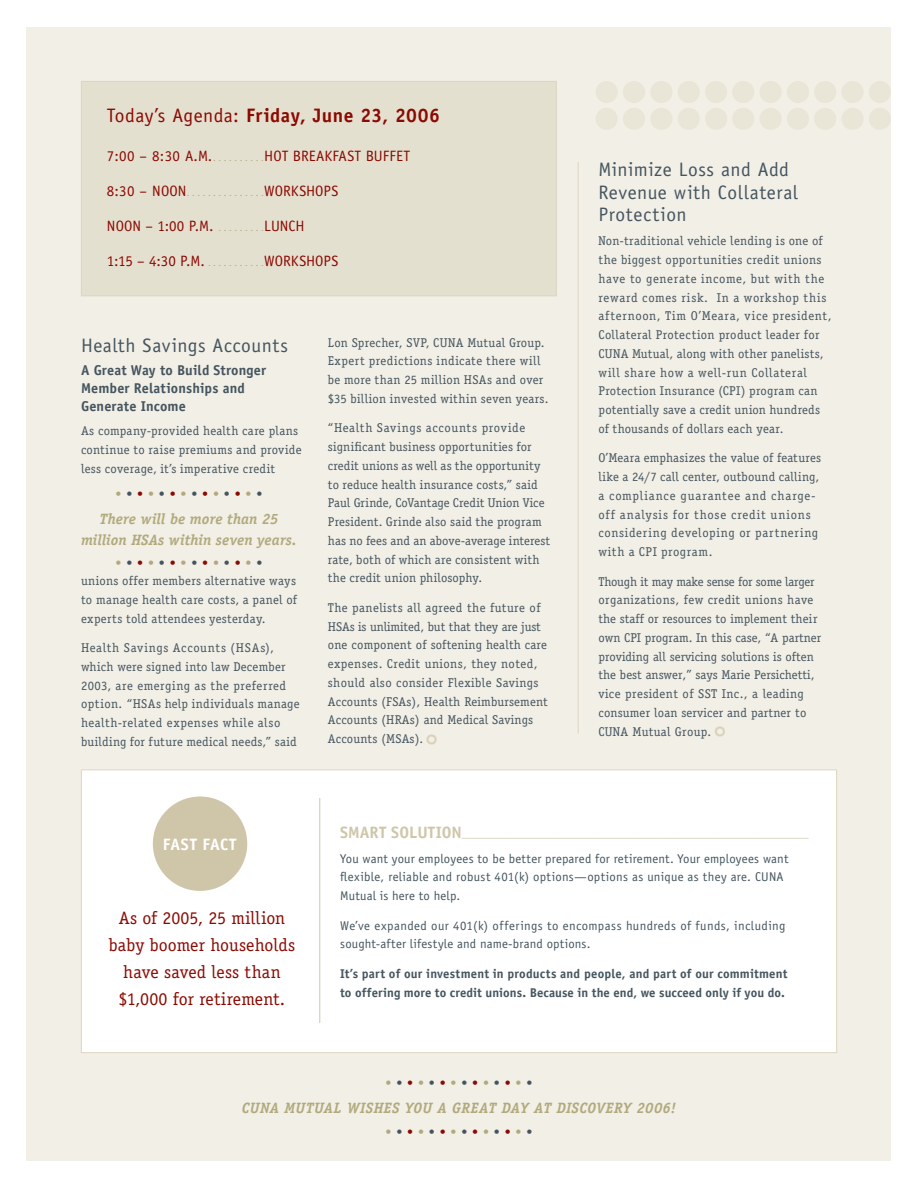
<style>
.page{position:relative;width:918px;height:1188px;background:#fff}
.page>*{position:absolute;margin:0;border:0;box-sizing:border-box;transform-origin:0 0}
.t1{font:33px "Officina Serif Std";color:#d8d2bb}
.t2{font:19.5px/22.5px "Officina Sans Std";letter-spacing:.025em;color:#45555f}
.t3{font:700 19.5px "Officina Sans Std";letter-spacing:.025em;color:#8b0a02}
.t4{font:18px/27px "Officina Serif Std";letter-spacing:.005em;color:#8b0a02;text-align:center}
.t5{font:700 16.5px "Officina Sans Std";letter-spacing:.025em;color:#fff}
.t6{font:15px "Officina Sans Std";letter-spacing:.005em;color:#8b0a02}
.t7{font:italic 700 15px/21px "Officina Serif Std";letter-spacing:.005em;color:#b1aa7d;text-align:center}
.t8{font:700 14.25px/18px "Officina Sans Std";letter-spacing:.01em;color:#45555f}
.t9{font:12.75px/18.8px "Officina Serif Std";letter-spacing:.02em;color:#45555f}
.t10{font:12.75px/18.8px "Officina Serif Std";color:#45555f}
.t11{font:12.75px/18.8px "Officina Sans Std";letter-spacing:.02em;color:#45555f}
.t12{font:12.75px/18.8px "Officina Serif Std";letter-spacing:.045em;color:#45555f}
.t13{font:700 12.75px/18.8px "Officina Sans Std";letter-spacing:.01em;color:#45555f}
.t14{font:700 12.3px "Officina Sans Std";color:#cfc6a9;scale:1.33 1}
.t15{font:12px "Officina Serif Std";color:#b1aa7d}
.s1{font-weight:400}
.s2{font-size:9px;color:#b1aa7d}
.s3{color:#45555f}
.s4{color:#8b0a02}
.s5{font-size:16.5px}
</style>
<div class="page">
<div style="left:27px;top:27px;width:864px;height:1134px;background:#f2efe6"></div>
<div style="left:596px;top:81px;width:22px;height:22px;background:#e9e5d7;border-radius:50%"></div>
<div style="left:623px;top:81px;width:22px;height:22px;background:#e9e5d7;border-radius:50%"></div>
<div style="left:650px;top:81px;width:23px;height:22px;background:#e9e5d7;border-radius:50%"></div>
<div style="left:678px;top:81px;width:22px;height:22px;background:#e9e5d7;border-radius:50%"></div>
<div style="left:705px;top:81px;width:22px;height:22px;background:#e9e5d7;border-radius:50%"></div>
<div style="left:732px;top:81px;width:22px;height:22px;background:#e9e5d7;border-radius:50%"></div>
<div style="left:760px;top:81px;width:22px;height:22px;background:#e9e5d7;border-radius:50%"></div>
<div style="left:787px;top:81px;width:22px;height:22px;background:#e9e5d7;border-radius:50%"></div>
<div style="left:596px;top:108px;width:22px;height:22px;background:#e9e5d7;border-radius:50%"></div>
<div style="left:623px;top:108px;width:22px;height:22px;background:#e9e5d7;border-radius:50%"></div>
<div style="left:650px;top:108px;width:23px;height:22px;background:#e9e5d7;border-radius:50%"></div>
<div style="left:678px;top:108px;width:22px;height:22px;background:#e9e5d7;border-radius:50%"></div>
<div style="left:705px;top:108px;width:22px;height:22px;background:#e9e5d7;border-radius:50%"></div>
<div style="left:732px;top:108px;width:22px;height:22px;background:#e9e5d7;border-radius:50%"></div>
<div style="left:760px;top:108px;width:22px;height:22px;background:#e9e5d7;border-radius:50%"></div>
<div style="left:787px;top:108px;width:22px;height:22px;background:#e9e5d7;border-radius:50%"></div>
<div style="left:814px;top:81px;width:22px;height:22px;background:#e9e5d7;border-radius:50%"></div>
<div style="left:841px;top:81px;width:23px;height:22px;background:#e9e5d7;border-radius:50%"></div>
<div style="left:869px;top:81px;width:22px;height:22px;background:#e9e5d7;border-radius:50%"></div>
<div style="left:814px;top:108px;width:22px;height:22px;background:#e9e5d7;border-radius:50%"></div>
<div style="left:841px;top:108px;width:23px;height:22px;background:#e9e5d7;border-radius:50%"></div>
<div style="left:869px;top:108px;width:22px;height:22px;background:#e9e5d7;border-radius:50%"></div>
<div style="left:81px;top:81px;width:475px;height:215px;background:#e4e0d0"></div>
<div style="left:81px;top:81px;width:476px;height:215px;border:1px solid #dcd6c2"></div>
<div style="left:81px;top:770px;width:756px;height:283px;background:#fff"></div>
<div style="left:153px;top:796px;width:94px;height:95px;background:#cfc6a9;border-radius:50%"></div>
<hr style="left:319px;top:798px;width:1px;height:225px;background:#cfc6a9">
<hr style="left:578px;top:162px;width:1px;height:572px;background:#dcd6c2">
<h2 class="t3" style="left:107px;top:103px;width:335px"><span class="s1">Today’s Agenda:</span> Friday, June 23, 2006</h2>
<p class="t6" style="left:107px;top:147px;width:110px">7:00 – 8:30 A.M.<span class="s2">..........</span></p>
<p class="t6" style="left:264px;top:147px;width:147px">HOT BREAKFAST BUFFET</p>
<p class="t6" style="left:107px;top:182px;width:233px">8:30 – NOON<span class="s2">. . . . . . . . . . . . . . .</span>WORKSHOPS</p>
<p class="t6" style="left:107px;top:217px;width:113px">NOON – 1:00 P.M. <span class="s2">.........</span></p>
<p class="t6" style="left:264px;top:217px;width:42px">LUNCH</p>
<p class="t6" style="left:107px;top:252px;width:103px">1:15 – 4:30 P.M.<span class="s2">...........</span></p>
<p class="t6" style="left:264px;top:252px;width:76px">WORKSHOPS</p>
<h2 class="t2" style="left:81px;top:334px;width:209px">Health Savings Accounts</h2>
<p class="t8" style="left:81px;top:361px;width:187px">A Great Way to Build Stronger<br>Member Relationships and<br>Generate Income</p>
<p class="t9" style="left:81px;top:422px;width:222px">As company-provided health care plans continue to raise premiums and provide less coverage, it’s imperative credit</p>
<p class="t15" style="left:116px;top:487px;width:148px">•<span class="s3">•</span><span class="s4">•</span>•<span class="s3">•</span><span class="s4">•</span>•<span class="s3">•</span><span class="s4">•</span>•<span class="s3">•</span><span class="s4">•</span>•<span class="s3">•</span></p>
<p class="t7" style="left:81px;top:508px;width:217px">There will be more than 25 million HSAs within seven years.</p>
<p class="t15" style="left:116px;top:556px;width:148px">•<span class="s3">•</span><span class="s4">•</span>•<span class="s3">•</span><span class="s4">•</span>•<span class="s3">•</span><span class="s4">•</span>•<span class="s3">•</span><span class="s4">•</span>•<span class="s3">•</span></p>
<p class="t9" style="left:81px;top:572px;width:218px;text-align:justify">unions offer members alternative ways to manage health care costs, a panel of experts told attendees yesterday.</p>
<p class="t9" style="left:81px;top:639px;width:220px">Health Savings Accounts (HSAs), which were signed into law December 2003, are emerging as the preferred option. “HSAs help individuals manage health-related expenses while also building for future medical needs,” said</p>
<p class="t9" style="left:328px;top:333px;width:222px">Lon Sprecher, SVP, CUNA Mutual Group.<br>Expert predictions indicate there will be more than 25 million HSAs and over $35 billion invested within seven years.</p>
<p class="t9" style="left:328px;top:419px;width:224px">“Health Savings accounts provide significant business opportunities for credit unions as well as the opportunity to reduce health insurance costs,” said Paul Grinde, CoVantage Credit Union Vice President. Grinde also said the program has no fees and an above-average interest rate, both of which are consistent with the credit union philosophy.</p>
<p class="t9" style="left:328px;top:598px;width:222px">The panelists all agreed the future of HSAs is unlimited, but that they are just one component of softening health care expenses. Credit unions, they noted, should also consider Flexible Savings Accounts (FSAs), Health Reimbursement Accounts (HRAs) and Medical Savings Accounts (MSAs).</p>
<h1 class="t1" style="left:423px;top:726px;width:18px">°</h1>
<h2 class="t2" style="left:598px;top:158px;width:201px">Minimize Loss and Add<br>Revenue with Collateral<br>Protection</h2>
<p class="t9" style="left:598px;top:232px;width:234px">Non-traditional vehicle lending is one of the biggest opportunities credit unions have to generate income, but with the reward comes risk. In a workshop this afternoon, Tim O’Meara, vice president, Collateral Protection product leader for CUNA Mutual, along with other panelists, will share how a well-run Collateral Protection Insurance (CPI) program can potentially save a credit union hundreds of thousands of dollars each year.</p>
<p class="t12" style="left:598px;top:449px;width:224px">O’Meara emphasizes the value of features like a 24/7 call center, outbound calling, a compliance guarantee and charge&shy;off analysis for those credit unions considering developing or partnering with a CPI program.</p>
<p class="t10" style="left:598px;top:572px;width:224px">Though it may make sense for some larger organizations, few credit unions have the staff or resources to implement their own CPI program. In this case, “A partner providing all servicing solutions is often the best answer,” says Marie Persichetti, vice president of SST Inc., a leading consumer loan servicer and partner to CUNA Mutual Group.</p>
<h1 class="t1" style="left:712px;top:719px;width:18px">°</h1>
<p class="t5" style="left:163px;top:834px;width:75px">FAST FACT</p>
<h3 class="t4" style="left:109px;top:904px;width:188px">As of 2005, 25 million baby boomer households have saved less than $1,000 for retirement.</h3>
<p class="t14" style="left:340px;top:825px;width:354px"><span class="s5">SMART SOLUTION</span>__________________________________________</p>
<p class="t11" style="left:340px;top:849px;width:450px">You want your employees to be better prepared for retirement. Your employees want flexible, reliable and robust 401(k) options—options as unique as they are. CUNA<br>Mutual is here to help.</p>
<p class="t11" style="left:340px;top:916px;width:447px">We’ve expanded our 401(k) offerings to encompass hundreds of funds, including sought-after lifestyle and name-brand options.</p>
<p class="t13" style="left:340px;top:964px;width:449px">It’s part of our investment in products and people, and part of our commitment to offering more to credit unions. Because in the end, we succeed only if you do.</p>
<p class="t15" style="left:386px;top:1076px;width:148px">•<span class="s3">•</span><span class="s4">•</span>•<span class="s3">•</span><span class="s4">•</span>•<span class="s3">•</span><span class="s4">•</span>•<span class="s3">•</span><span class="s4">•</span>•<span class="s3">•</span></p>
<p class="t7" style="left:242px;top:1097px;width:436px">CUNA MUTUAL WISHES YOU A GREAT DAY AT DISCOVERY 2006!</p>
<p class="t15" style="left:386px;top:1124px;width:148px">•<span class="s3">•</span><span class="s4">•</span>•<span class="s3">•</span><span class="s4">•</span>•<span class="s3">•</span><span class="s4">•</span>•<span class="s3">•</span><span class="s4">•</span>•<span class="s3">•</span></p>
</div>
